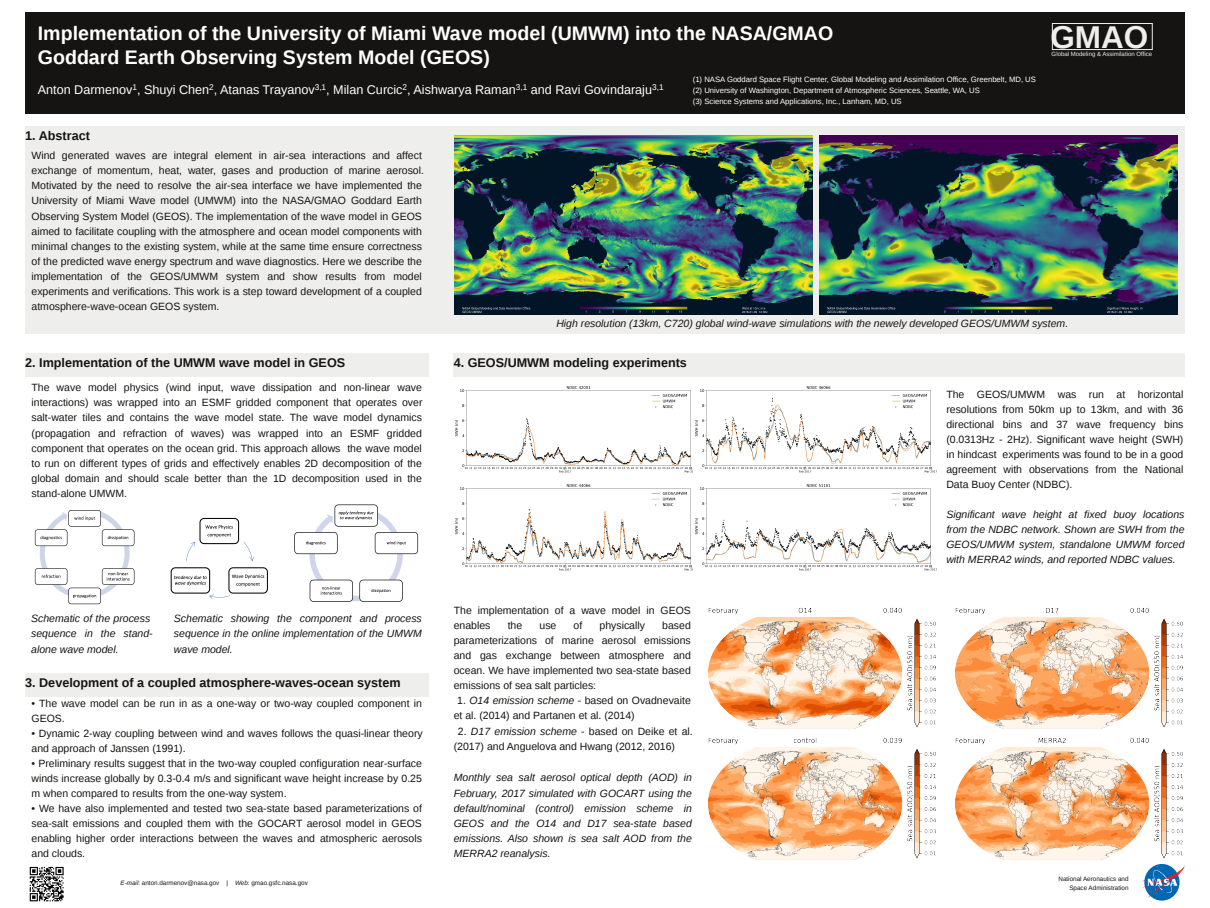
<style>
.page{position:relative;width:1210px;height:908px;background:#fff}
.page>*{position:absolute;margin:0;border:0;box-sizing:border-box;transform-origin:0 0}
.t1{font:700 31.5px "Liberation Sans";color:#eeeeed}
.t2{font:700 19.6px/24.5px "Liberation Sans";color:#fff}
.t3{font:700 12.6px "Liberation Sans";color:#161413}
.t4{font:12.6px "Liberation Sans";color:#fff}
.t5{font:10.5px/15px "Liberation Sans";color:#161413}
.t6{font:italic 10.5px/15px "Liberation Sans";color:#161413;text-align:justify}
.t7{font:7.7px/10.8px "Liberation Sans";color:#fff}
.t8{font:6.3px/8.8px "Liberation Sans";color:#161413;text-align:right}
.t9{font:6.05px "Liberation Sans";color:#eeeeed}
.s1{font-style:italic}
</style>
<div class="page">
<div style="left:25px;top:126px;width:1159px;height:207px;background:#eeeeed"></div>
<div style="left:25px;top:13px;width:1159px;height:101px;background:#161413"></div>
<svg style="left:1144px;top:863px;width:35px;height:37px"></svg>
<svg style="left:1142px;top:865px;width:42px;height:33px"></svg>
<img style="left:29px;top:866px;width:35px;height:36px">
<div style="left:1052px;top:23px;width:100px;height:27px;border:1px solid #eeeeed"></div>
<div style="left:454px;top:353px;width:730px;height:23px;background:#eeeeed"></div>
<img style="left:454px;top:135px;width:358px;height:180px">
<img style="left:454px;top:386px;width:239px;height:87px">
<img style="left:454px;top:484px;width:239px;height:87px">
<img style="left:694px;top:484px;width:243px;height:87px">
<img style="left:694px;top:386px;width:243px;height:87px">
<div style="left:25px;top:673px;width:403px;height:23px;background:#eeeeed"></div>
<img style="left:34px;top:509px;width:101px;height:95px">
<img style="left:170px;top:504px;width:249px;height:98px">
<div style="left:25px;top:353px;width:403px;height:23px;background:#eeeeed"></div>
<img style="left:819px;top:135px;width:358px;height:180px">
<img style="left:708px;top:607px;width:228px;height:122px">
<img style="left:708px;top:737px;width:228px;height:123px">
<img style="left:955px;top:607px;width:228px;height:122px">
<img style="left:955px;top:737px;width:228px;height:123px">
<h2 class="t2" style="left:38px;top:21px;width:797px">Implementation of the University of Miami Wave model (UMWM) into the NASA/GMAO<br>Goddard Earth Observing System Model (GEOS)</h2>
<p class="t4" style="left:38px;top:82px;width:627px">Anton Darmenov<sup>1</sup>, Shuyi Chen<sup>2</sup>, Atanas Trayanov<sup>3,1</sup>, Milan Curcic<sup>2</sup>, Aishwarya Raman<sup>3,1</sup> and Ravi Govindaraju<sup>3,1</sup></p>
<p class="t3" style="left:25px;top:129px;width:66px">1. Abstract</p>
<p class="t5" style="left:31px;top:148px;width:394px">Wind generated waves are integral element in air-sea interactions and affect exchange of momentum, heat, water, gases and production of marine aerosol.<br>Motivated by the need to resolve the air-sea interface we have implemented the University of Miami Wave model (UMWM) into the NASA/GMAO Goddard Earth Observing System Model (GEOS). The implementation of the wave model in GEOS aimed to facilitate coupling with the atmosphere and ocean model components with minimal changes to the existing system, while at the same time ensure correctness of the predicted wave energy spectrum and wave diagnostics. Here we describe the implementation of the GEOS/UMWM system and show results from model experiments and verifications. This work is a step toward development of a coupled atmosphere-wave-ocean GEOS system.</p>
<p class="t7" style="left:693px;top:74px;width:345px">(1) NASA Goddard Space Flight Center, Global Modeling and Assimilation Office, Greenbelt, MD, US (2) University of Washington, Department of Atmospheric Sciences, Seattle, WA, US<br>(3) Science Systems and Applications, Inc., Lanham, MD, US</p>
<h1 class="t1" style="left:1050px;top:19px;width:99px">GMAO</h1>
<p class="t9" style="left:1051px;top:51px;width:102px">Global Modeling &amp; Assimilation Office</p>
<p class="t3" style="left:25px;top:356px;width:321px">2. Implementation of the UMWM wave model in GEOS</p>
<p class="t5" style="left:31px;top:380px;width:392px;text-align:justify">The wave model physics (wind input, wave dissipation and non-linear wave interactions) was wrapped into an ESMF gridded component that operates over salt-water tiles and contains the wave model state. The wave model dynamics (propagation and refraction of waves) was wrapped into an ESMF gridded component that operates on the ocean grid. This approach allows the wave model to run on different types of grids and effectively enables 2D decomposition of the global domain and should scale better than the 1D decomposition used in the stand-alone UMWM.</p>
<p class="t6" style="left:31px;top:611px;width:123px;text-align:left">Schematic of the process sequence in the stand&shy;alone wave model.</p>
<p class="t6" style="left:174px;top:611px;width:249px">Schematic showing the component and process sequence in the online implementation of the UMWM wave model.</p>
<p class="t3" style="left:25px;top:675px;width:377px">3. Development of a coupled atmosphere-waves-ocean system</p>
<p class="t5" style="left:31px;top:695px;width:392px">• The wave model can be run in as a one-way or two-way coupled component in<br>GEOS.</p>
<p class="t5" style="left:31px;top:725px;width:393px">• Dynamic 2-way coupling between wind and waves follows the quasi-linear theory and approach of Janssen (1991).</p>
<p class="t5" style="left:31px;top:755px;width:392px;text-align:justify">• Preliminary results suggest that in the two-way coupled configuration near-surface winds increase globally by 0.3-0.4 m/s and significant wave height increase by 0.25 m when compared to results from the one-way system.</p>
<p class="t5" style="left:31px;top:800px;width:392px;text-align:justify">• We have also implemented and tested two sea-state based parameterizations of sea-salt emissions and coupled them with the GOCART aerosol model in GEOS enabling higher order interactions between the waves and atmospheric aerosols and clouds.</p>
<p class="t8" style="left:121px;top:877px;width:189px"><span class="s1">E-mail</span>: anton.darmenov@nasa.gov | <span class="s1">Web</span>: gmao.gsfc.nasa.gov</p>
<p class="t6" style="left:556px;top:316px;width:513px">High resolution (13km, C720) global wind-wave simulations with the newely developed GEOS/UMWM system.</p>
<p class="t3" style="left:454px;top:356px;width:235px">4. GEOS/UMWM modeling experiments</p>
<p class="t5" style="left:454px;top:602px;width:239px">The implementation of a wave model in GEOS enables</p>
<p class="t5" style="left:454px;top:617px;width:239px;text-align:justify;text-indent:208px">based parameterizations of marine aerosol emissions and gas exchange between atmosphere and ocean. We have implemented two sea-state based emissions of sea salt particles:</p>
<p class="t5" style="left:454px;top:693px;width:239px;text-indent:3px">1. <span class="s1">O14 emission scheme</span> - based on Ovadnevaite et al. (2014) and Partanen et al. (2014)</p>
<p class="t5" style="left:454px;top:723px;width:241px;text-indent:4px">2. <span class="s1">D17 emission scheme</span> - based on Deike et al. (2017) and Anguelova and Hwang (2012, 2016)</p>
<p class="t6" style="left:454px;top:770px;width:240px">Monthly sea salt aerosol optical depth (AOD) in February, 2017 simulated with GOCART using the default/nominal (control) emission scheme in GEOS and the O14 and D17 sea-state based emissions. Also shown is sea salt AOD from the MERRA2 reanalysis.</p>
<p class="t5" style="left:508px;top:617px;width:16px">the</p>
<p class="t5" style="left:539px;top:617px;width:18px">use</p>
<p class="t5" style="left:573px;top:617px;width:10px">of</p>
<p class="t5" style="left:599px;top:617px;width:47px">physically</p>
<p class="t5" style="left:946px;top:386px;width:239px;text-align:justify">The GEOS/UMWM was run at horizontal resolutions from 50km up to 13km, and with 36 directional bins and 37 wave frequency bins (0.0313Hz - 2Hz). Significant wave height (SWH) in hindcast experiments was found to be in a good agreement with observations from the National Data Buoy Center (NDBC).</p>
<p class="t6" style="left:946px;top:506px;width:240px">Significant wave height at fixed buoy locations from the NDBC network. Shown are SWH from the GEOS/UMWM system, standalone UMWM forced with MERRA2 winds, and reported NDBC values.</p>
<p class="t8" style="left:1058px;top:874px;width:72px">National Aeronautics and<br>Space Administration</p>
</div>
